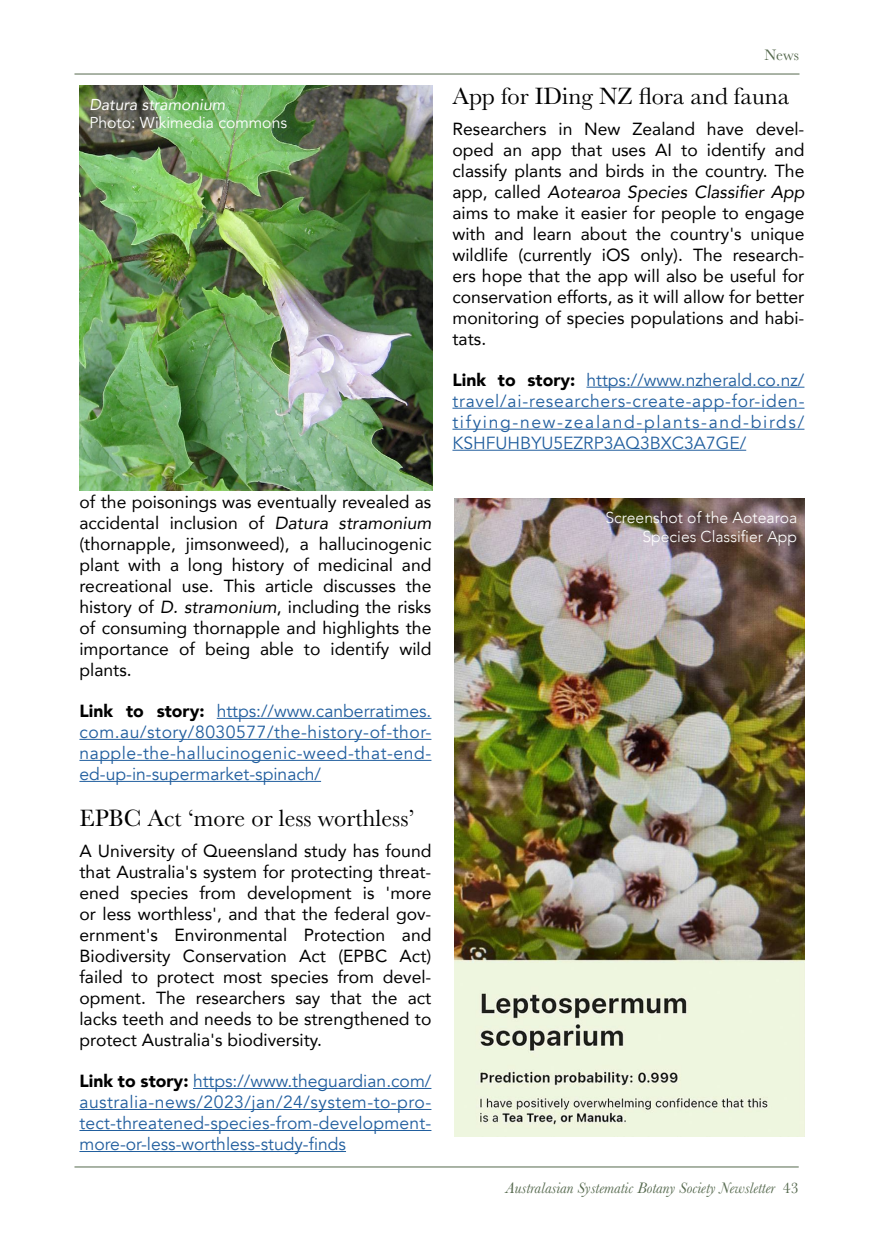
<style>
.page{position:relative;width:874px;height:1241px;background:#fff}
.page>*{position:absolute;margin:0;border:0;box-sizing:border-box;transform-origin:0 0}
.t1{font:24.5px "Baskerville";color:#000}
.t2{font:17.5px/21px "Avenir";color:#000;text-align:justify}
.t3{font:17.5px/21px "Avenir";color:#215e9e;text-align:justify}
.t4{font:italic 15.75px "Baskerville";color:#55694e}
.t5{font:300 15.75px/18.9px "Avenir";color:#fff;text-align:right}
.t6{font:15.75px "Avenir";color:#fff}
.t7{font:italic 15.75px "Avenir";color:#fff}
.t8{font:15.75px "Baskerville";color:#55694e}
.s1{font-style:italic}
.s2{font-weight:900;color:#000}
.s3{font-style:normal}
</style>
<div class="page">
<hr style="left:74px;top:74px;width:725px;height:1px;background:#55694e">
<hr style="left:74px;top:1166px;width:724px;height:1px;background:#55694e">
<hr style="left:217px;top:717px;width:214px;height:1px;background:#215e9e">
<hr style="left:79px;top:738px;width:352px;height:1px;background:#215e9e">
<hr style="left:79px;top:759px;width:352px;height:1px;background:#215e9e">
<hr style="left:79px;top:780px;width:242px;height:1px;background:#215e9e">
<hr style="left:193px;top:1087px;width:238px;height:1px;background:#215e9e">
<hr style="left:79px;top:1108px;width:352px;height:1px;background:#215e9e">
<hr style="left:79px;top:1129px;width:352px;height:1px;background:#215e9e">
<hr style="left:79px;top:1150px;width:267px;height:1px;background:#215e9e">
<hr style="left:586px;top:386px;width:218px;height:1px;background:#215e9e">
<hr style="left:452px;top:407px;width:352px;height:1px;background:#215e9e">
<hr style="left:452px;top:428px;width:352px;height:1px;background:#215e9e">
<hr style="left:452px;top:449px;width:293px;height:1px;background:#215e9e">
<img style="left:79px;top:86px;width:353px;height:404px">
<img style="left:454px;top:498px;width:350px;height:638px">
<p class="t7" style="left:89px;top:94px;width:137px">Datura stramonium</p>
<p class="t6" style="left:89px;top:114px;width:199px">Photo: Wikimedia commons</p>
<p class="t2" style="left:79px;top:491px;width:353px">of the poisonings was eventually revealed as accidental inclusion of <span class="s1">Datura stramonium </span>(thornapple, jimsonweed), a hallucinogenic plant with a long history of medicinal and recreational use. This article discusses the history of <span class="s1">D. stramonium</span>, including the risks of consuming thornapple and highlights the importance of being able to identify wild plants.</p>
<p class="t3" style="left:79px;top:700px;width:353px"><span class="s2">Link to story:</span> https://www.canberratimes. com.au/story/8030577/the-history-of-thor&shy;napple-the-hallucinogenic-weed-that-end&shy;ed-up-in-supermarket-spinach/</p>
<h1 class="t1" style="left:79px;top:802px;width:336px">EPBC Act ‘more or less worthless’</h1>
<p class="t2" style="left:79px;top:839px;width:353px">A University of Queensland study has found that Australia's system for protecting threat&shy;ened species from development is 'more or less worthless', and that the federal gov&shy;ernment's Environmental Protection and Biodiversity Conservation Act (EPBC Act) failed to protect most species from devel&shy;opment. The researchers say that the act lacks teeth and needs to be strengthened to protect Australia's biodiversity.</p>
<p class="t3" style="left:79px;top:1070px;width:353px"><span class="s2">Link to story:</span> https://www.theguardian.com/ australia-news/2023/jan/24/system-to-pro&shy;tect-threatened-species-from-development&shy;more-or-less-worthless-study-finds</p>
<p class="t8" style="left:764px;top:45px;width:36px">News</p>
<h1 class="t1" style="left:452px;top:80px;width:338px">App for IDing NZ flora and fauna</h1>
<p class="t2" style="left:452px;top:118px;width:353px">Researchers in New Zealand have devel&shy;oped an app that uses AI to identify and classify plants and birds in the country. The app, called <span class="s1">Aotearoa Species Classifier App </span>aims to make it easier for people to engage with and learn about the country's unique wildlife (currently iOS only). The research&shy;ers hope that the app will also be useful for conservation efforts, as it will allow for better monitoring of species populations and habi&shy;tats.</p>
<p class="t3" style="left:452px;top:369px;width:353px"><span class="s2">Link to story:</span> https://www.nzherald.co.nz/ travel/ai-researchers-create-app-for-iden&shy;tifying-new-zealand-plants-and-birds/ KSHFUHBYU5EZRP3AQ3BXC3A7GE/</p>
<p class="t5" style="left:605px;top:508px;width:193px">Screenshot of the Aotearoa<br>Species Classifier App</p>
<p class="t4" style="left:505px;top:1176px;width:294px">Australasian Systematic Botany Society Newsletter <span class="s3">43</span></p>
</div>
